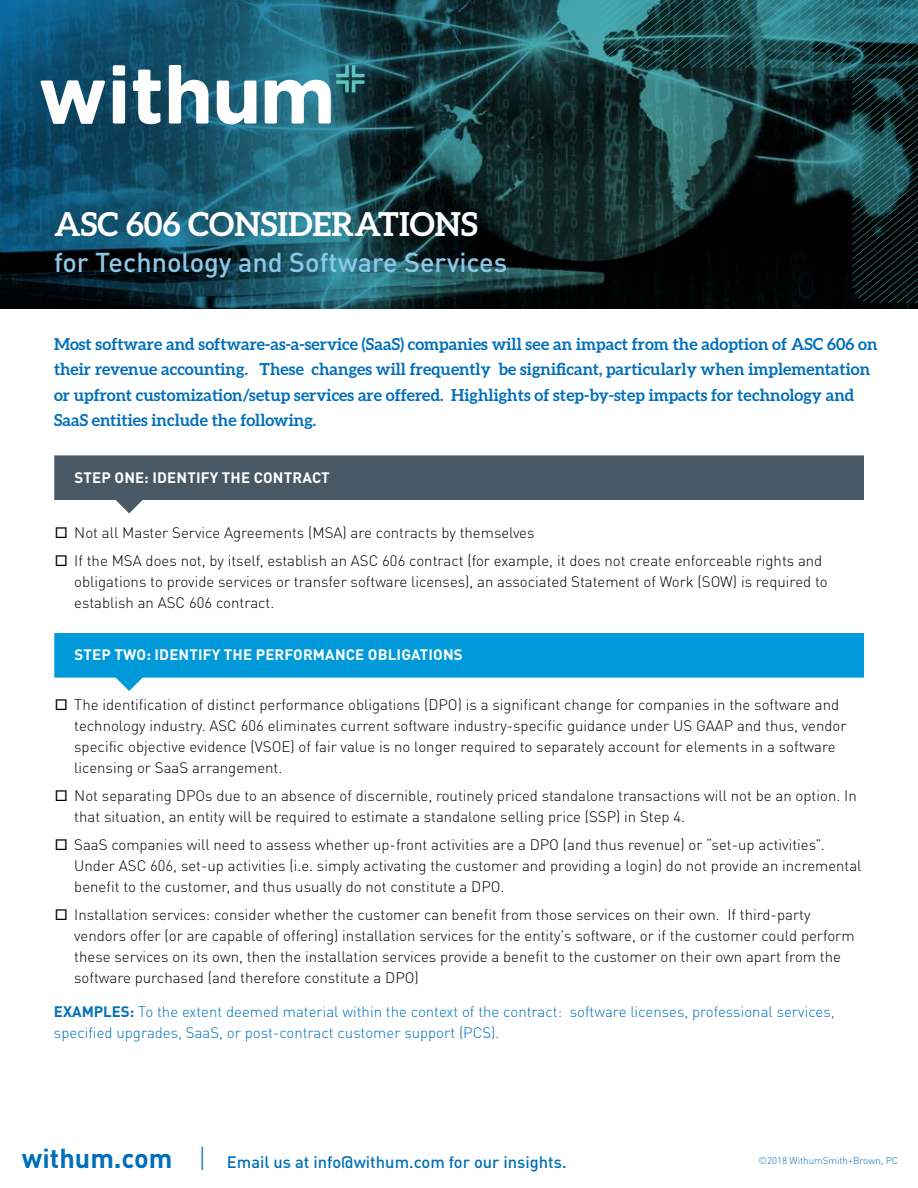
<style>
.page{position:relative;width:918px;height:1188px;background:#fff}
.page>*{position:absolute;margin:0;border:0;box-sizing:border-box;transform-origin:0 0}
.t1{font:700 33px "Aleo";color:#fff}
.t2{font:500 27px "DINOT";color:#8dc8e8}
.t3{font:700 16.5px/25.5px "Aleo";color:#006fba}
.t4{font:500 16.5px "DINOT";color:#006fba}
.t5{font:300 15px/21px "DINOT";color:#000}
.t6{font:300 15px/21px "DINOT";color:#006fba}
.t7{font:700 15px "DINOT";letter-spacing:.01em;color:#fff}
.t8{font:300 9.75px "DINOT";color:#006fba}
.s1{font-weight:700}
.s2{font-weight:700;font-size:27px}
.s3{font-weight:300;font-size:27px}
</style>
<div class="page">
<img style="left:0;top:0;width:918px;height:309px">
<svg style="left:600px;top:0;width:318px;height:303px"></svg>
<svg style="left:41px;top:80px;width:64px;height:44px"></svg>
<div style="left:113px;top:81px;width:12px;height:43px;background:#fff;border-radius:2px"></div>
<svg style="left:133px;top:70px;width:28px;height:54px"></svg>
<svg style="left:169px;top:65px;width:39px;height:59px"></svg>
<svg style="left:217px;top:81px;width:39px;height:43px"></svg>
<svg style="left:265px;top:65px;width:99px;height:59px"></svg>
<div style="left:113px;top:65px;width:12px;height:11px;background:#fff;border-radius:2px"></div>
<svg style="left:54px;top:455px;width:810px;height:58px;fill:#485865"></svg>
<svg style="left:54px;top:633px;width:810px;height:58px;fill:#009ada"></svg>
<h1 class="t1" style="left:54px;top:205px;width:425px">ASC 606 CONSIDERATIONS</h1>
<h2 class="t2" style="left:54px;top:241px;width:455px">for Technology and Software Services</h2>
<p class="t3" style="left:54px;top:331px;width:825px">Most software and software-as-a-service (SaaS) companies will see an impact from the adoption of ASC 606 on their revenue accounting. These changes will frequently be significant, particularly when implementation or upfront customization/setup services are offered. Highlights of step-by-step impacts for technology and SaaS entities include the following.</p>
<p class="t7" style="left:75px;top:466px;width:257px">STEP ONE: IDENTIFY THE CONTRACT</p>
<p class="t5" style="left:54px;top:521px;width:482px"><span class="s1">□</span> Not all Master Service Agreements (MSA) are contracts by themselves</p>
<p class="t5" style="left:74px;top:549px;width:755px;text-indent:-20px"><span class="s1">□</span> If the MSA does not, by itself, establish an ASC 606 contract (for example, it does not create enforceable rights and obligations to provide services or transfer software licenses), an associated Statement of Work (SOW) is required to establish an ASC 606 contract.</p>
<p class="t7" style="left:75px;top:643px;width:390px">STEP TWO: IDENTIFY THE PERFORMANCE OBLIGATIONS</p>
<p class="t5" style="left:74px;top:693px;width:774px;text-indent:-20px"><span class="s1">□</span> The identification of distinct performance obligations (DPO) is a significant change for companies in the software and technology industry. ASC 606 eliminates current software industry-specific guidance under US GAAP and thus, vendor specific objective evidence (VSOE) of fair value is no longer required to separately account for elements in a software licensing or SaaS arrangement.</p>
<p class="t5" style="left:74px;top:784px;width:784px;text-indent:-20px"><span class="s1">□</span> Not separating DPOs due to an absence of discernible, routinely priced standalone transactions will not be an option. In that situation, an entity will be required to estimate a standalone selling price (SSP) in Step 4.</p>
<p class="t5" style="left:74px;top:833px;width:789px;text-indent:-20px"><span class="s1">□</span> SaaS companies will need to assess whether up-front activities are a DPO (and thus revenue) or “set-up activities”.<br>Under ASC 606, set-up activities (i.e. simply activating the customer and providing a login) do not provide an incremental benefit to the customer, and thus usually do not constitute a DPO.</p>
<p class="t5" style="left:74px;top:903px;width:782px;text-indent:-20px"><span class="s1">□</span> Installation services: consider whether the customer can benefit from those services on their own. If third-party vendors offer (or are capable of offering) installation services for the entity’s software, or if the customer could perform these services on its own, then the installation services provide a benefit to the customer on their own apart from the software purchased (and therefore constitute a DPO)</p>
<p class="t6" style="left:54px;top:1000px;width:782px"><span class="s1">EXAMPLES:</span> To the extent deemed material within the context of the contract: software licenses, professional services, specified upgrades, SaaS, or post-contract customer support (PCS).</p>
<p class="t4" style="left:22px;top:1149px;width:546px"><span class="s2">withum.com</span> <span class="s3">|</span> Email us at info@withum.com for our insights.</p>
<p class="t8" style="left:758px;top:1153px;width:141px">©2018 WithumSmith+Brown, PC</p>
</div>
